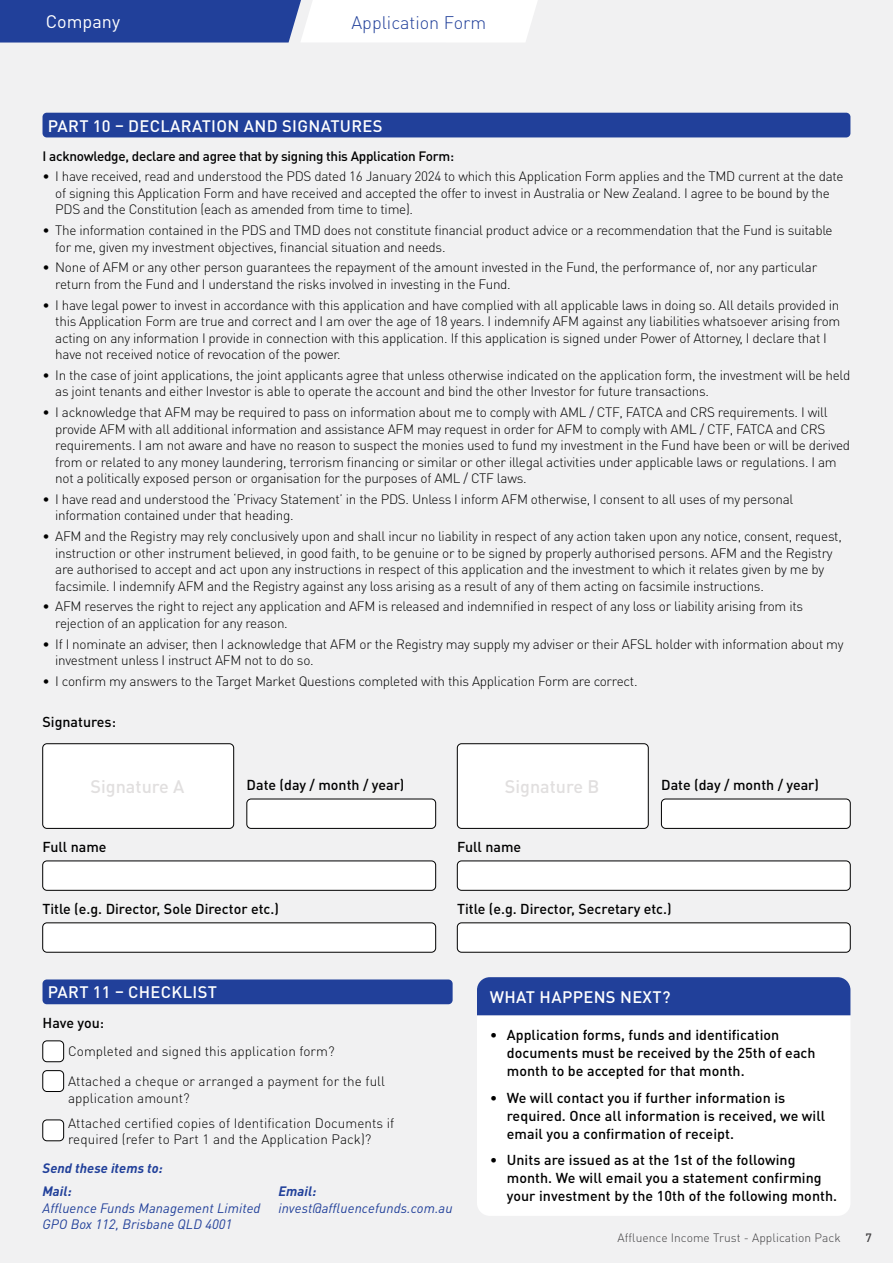
<style>
.page{position:relative;width:893px;height:1263px;background:#f1f1f2}
.page>*{position:absolute;margin:0;border:0;box-sizing:border-box;transform-origin:0 0}
.t1{font:500 18px "DIN Pro";color:#e1dfdf}
.t2{font:300 18px "DIN Pro";color:#21409a}
.t3{font:18px "DIN Pro";color:#fff}
.t4{font:500 16.5px "DIN Pro";letter-spacing:.02em;color:#fff}
.t5{font:500 14.25px/18px "DIN Pro";letter-spacing:.005em;color:#000}
.t6{font:300 13.5px/16.5px "DIN Pro";letter-spacing:-.02em;color:#000}
.t7{font:300 13.5px/16.5px "DIN Pro";letter-spacing:.005em;color:#000}
.t8{font:italic 13.5px/16.5px "DIN Pro";letter-spacing:.005em;color:#21409a}
.t9{font:500 13.5px "DIN Pro";letter-spacing:-.02em;color:#000}
.t10{font:italic 700 13.5px/23.1px "DIN Pro";letter-spacing:.005em;color:#21409a}
.t11{font:300 12px "DIN Pro";letter-spacing:.005em;color:#414042}
.t12{font:500 12px "DIN Pro";color:#414042}
.s1{font-weight:300}
</style>
<div class="page">
<svg style="left:0;top:0;width:537px;height:43px"></svg>
<div style="left:43px;top:113px;width:807px;height:24px;background:#21409a;border-radius:4px"></div>
<div style="left:43px;top:861px;width:393px;height:29px;background:#fff;border-radius:4px"></div>
<div style="left:42px;top:861px;width:394px;height:30px;border:1px solid #000;border-radius:4px"></div>
<div style="left:43px;top:923px;width:393px;height:29px;background:#fff;border-radius:4px"></div>
<div style="left:42px;top:922px;width:394px;height:30px;border:1px solid #000;border-radius:4px"></div>
<div style="left:457px;top:923px;width:393px;height:29px;background:#fff;border-radius:4px"></div>
<div style="left:457px;top:922px;width:394px;height:30px;border:1px solid #000;border-radius:4px"></div>
<div style="left:43px;top:744px;width:191px;height:84px;background:#fff;border-radius:4px"></div>
<div style="left:42px;top:743px;width:192px;height:86px;border:1px solid #000;border-radius:4px"></div>
<div style="left:247px;top:799px;width:189px;height:29px;background:#fff;border-radius:4px"></div>
<div style="left:247px;top:799px;width:189px;height:30px;border:1px solid #000;border-radius:4px"></div>
<div style="left:457px;top:861px;width:393px;height:29px;background:#fff;border-radius:4px"></div>
<div style="left:457px;top:861px;width:394px;height:30px;border:1px solid #000;border-radius:4px"></div>
<div style="left:457px;top:744px;width:191px;height:84px;background:#fff;border-radius:4px"></div>
<div style="left:457px;top:743px;width:192px;height:86px;border:1px solid #000;border-radius:4px"></div>
<div style="left:661px;top:799px;width:189px;height:29px;background:#fff;border-radius:4px"></div>
<div style="left:661px;top:799px;width:190px;height:30px;border:1px solid #000;border-radius:4px"></div>
<div style="left:43px;top:979px;width:410px;height:25px;background:#21409a;border-radius:4px"></div>
<div style="left:43px;top:1041px;width:21px;height:21px;background:#fff;border-radius:4px"></div>
<div style="left:42px;top:1040px;width:22px;height:22px;border:1px solid #000;border-radius:4px"></div>
<div style="left:43px;top:1120px;width:21px;height:21px;background:#fff;border-radius:4px"></div>
<div style="left:42px;top:1119px;width:22px;height:22px;border:1px solid #000;border-radius:4px"></div>
<div style="left:43px;top:1070px;width:21px;height:21px;background:#fff;border-radius:4px"></div>
<div style="left:42px;top:1070px;width:22px;height:22px;border:1px solid #000;border-radius:4px"></div>
<div style="left:477px;top:1015px;width:373px;height:201px;background:#fff"></div>
<div style="left:477px;top:977px;width:373px;height:38px;background:#21409a"></div>
<h1 class="t3" style="left:46px;top:9px;width:76px">Company</h1>
<h1 class="t2" style="left:351px;top:10px;width:136px">Application Form</h1>
<p class="t4" style="left:48px;top:115px;width:336px">PART 10 – DECLARATION AND SIGNATURES</p>
<p class="t9" style="left:43px;top:146px;width:413px">I acknowledge, declare and agree that by signing this Application Form:</p>
<p class="t6" style="left:55px;top:168px;width:790px;text-indent:-13px">• I have received, read and understood the PDS dated 16 January 2024 to which this Application Form applies and the TMD current at the date of signing this Application Form and have received and accepted the offer to invest in Australia or New Zealand. I agree to be bound by the<br>PDS and the Constitution (each as amended from time to time).</p>
<p class="t6" style="left:55px;top:221px;width:779px;text-indent:-13px">• The information contained in the PDS and TMD does not constitute financial product advice or a recommendation that the Fund is suitable for me, given my investment objectives, financial situation and needs.</p>
<p class="t6" style="left:55px;top:259px;width:763px;text-indent:-13px">• None of AFM or any other person guarantees the repayment of the amount invested in the Fund, the performance of, nor any particular return from the Fund and I understand the risks involved in investing in the Fund.</p>
<p class="t6" style="left:55px;top:296px;width:787px;text-indent:-13px">• I have legal power to invest in accordance with this application and have complied with all applicable laws in doing so. All details provided in this Application Form are true and correct and I am over the age of 18 years. I indemnify AFM against any liabilities whatsoever arising from acting on any information I provide in connection with this application. If this application is signed under Power of Attorney, I declare that I have not received notice of revocation of the power.</p>
<p class="t6" style="left:55px;top:366px;width:797px;text-indent:-13px">• In the case of joint applications, the joint applicants agree that unless otherwise indicated on the application form, the investment will be held as joint tenants and either Investor is able to operate the account and bind the other Investor for future transactions.</p>
<p class="t6" style="left:55px;top:403px;width:796px;text-indent:-13px">• I acknowledge that AFM may be required to pass on information about me to comply with AML / CTF, FATCA and CRS requirements. I will provide AFM with all additional information and assistance AFM may request in order for AFM to comply with AML / CTF, FATCA and CRS requirements. I am not aware and have no reason to suspect the monies used to fund my investment in the Fund have been or will be derived from or related to any money laundering, terrorism financing or similar or other illegal activities under applicable laws or regulations. I am not a politically exposed person or organisation for the purposes of AML / CTF laws.</p>
<p class="t6" style="left:55px;top:490px;width:740px;text-indent:-13px">• I have read and understood the ‘Privacy Statement’ in the PDS. Unless I inform AFM otherwise, I consent to all uses of my personal information contained under that heading.</p>
<p class="t6" style="left:55px;top:527px;width:788px;text-indent:-13px">• AFM and the Registry may rely conclusively upon and shall incur no liability in respect of any action taken upon any notice, consent, request, instruction or other instrument believed, in good faith, to be genuine or to be signed by properly authorised persons. AFM and the Registry are authorised to accept and act upon any instructions in respect of this application and the investment to which it relates given by me by facsimile. I indemnify AFM and the Registry against any loss arising as a result of any of them acting on facsimile instructions.</p>
<p class="t6" style="left:55px;top:598px;width:749px;text-indent:-13px">• AFM reserves the right to reject any application and AFM is released and indemnified in respect of any loss or liability arising from its rejection of an application for any reason.</p>
<p class="t6" style="left:55px;top:635px;width:790px;text-indent:-13px">• If I nominate an adviser, then I acknowledge that AFM or the Registry may supply my adviser or their AFSL holder with information about my investment unless I instruct AFM not to do so.</p>
<p class="t6" style="left:43px;top:672px;width:597px">• I confirm my answers to the Target Market Questions completed with this Application Form are correct.</p>
<p class="t5" style="left:43px;top:712px;width:75px">Signatures:</p>
<h1 class="t1" style="left:91px;top:774px;width:96px">Signature A</h1>
<p class="t5" style="left:247px;top:775px;width:159px">Date (day / month / year)</p>
<p class="t5" style="left:43px;top:837px;width:66px">Full name</p>
<h1 class="t1" style="left:505px;top:774px;width:96px">Signature B</h1>
<p class="t5" style="left:661px;top:775px;width:159px">Date (day / month / year)</p>
<p class="t5" style="left:457px;top:837px;width:66px">Full name</p>
<p class="t5" style="left:43px;top:899px;width:238px">Title (e.g. Director, Sole Director etc.)</p>
<p class="t5" style="left:457px;top:899px;width:216px">Title (e.g. Director, Secretary etc.)</p>
<p class="t4" style="left:48px;top:981px;width:171px">PART 11 – CHECKLIST</p>
<p class="t5" style="left:43px;top:1013px;width:63px">Have you:</p>
<p class="t7" style="left:68px;top:1043px;width:268px">Completed and signed this application form?</p>
<p class="t7" style="left:68px;top:1072px;width:319px">Attached a cheque or arranged a payment for the full application amount?</p>
<p class="t7" style="left:68px;top:1114px;width:328px">Attached certified copies of Identification Documents if required (refer to Part 1 and the Application Pack)?</p>
<p class="t10" style="left:42px;top:1156px;width:122px">Send these items to:<br>Mail:</p>
<p class="t8" style="left:42px;top:1199px;width:220px">Affluence Funds Management Limited<br>GPO Box 112, Brisbane QLD 4001</p>
<p class="t10" style="left:278px;top:1179px;width:39px">Email:</p>
<p class="t8" style="left:278px;top:1199px;width:176px">invest@affluencefunds.com.au</p>
<p class="t4" style="left:490px;top:985px;width:182px">WHAT HAPPENS NEXT?</p>
<p class="t5" style="left:507px;top:1026px;width:310px;text-indent:-17px"><span class="s1">•</span> Application forms, funds and identification documents must be received by the 25th of each month to be accepted for that month.</p>
<p class="t5" style="left:507px;top:1088px;width:320px;text-indent:-17px"><span class="s1">•</span> We will contact you if further information is required. Once all information is received, we will email you a confirmation of receipt.</p>
<p class="t5" style="left:507px;top:1151px;width:332px;text-indent:-17px"><span class="s1">•</span> Units are issued as at the 1st of the following month. We will email you a statement confirming your investment by the 10th of the following month.</p>
<p class="t11" style="left:618px;top:1229px;width:225px">Affluence Income Trust - Application Pack</p>
<p class="t12" style="left:865px;top:1229px;width:8px">7</p>
</div>
